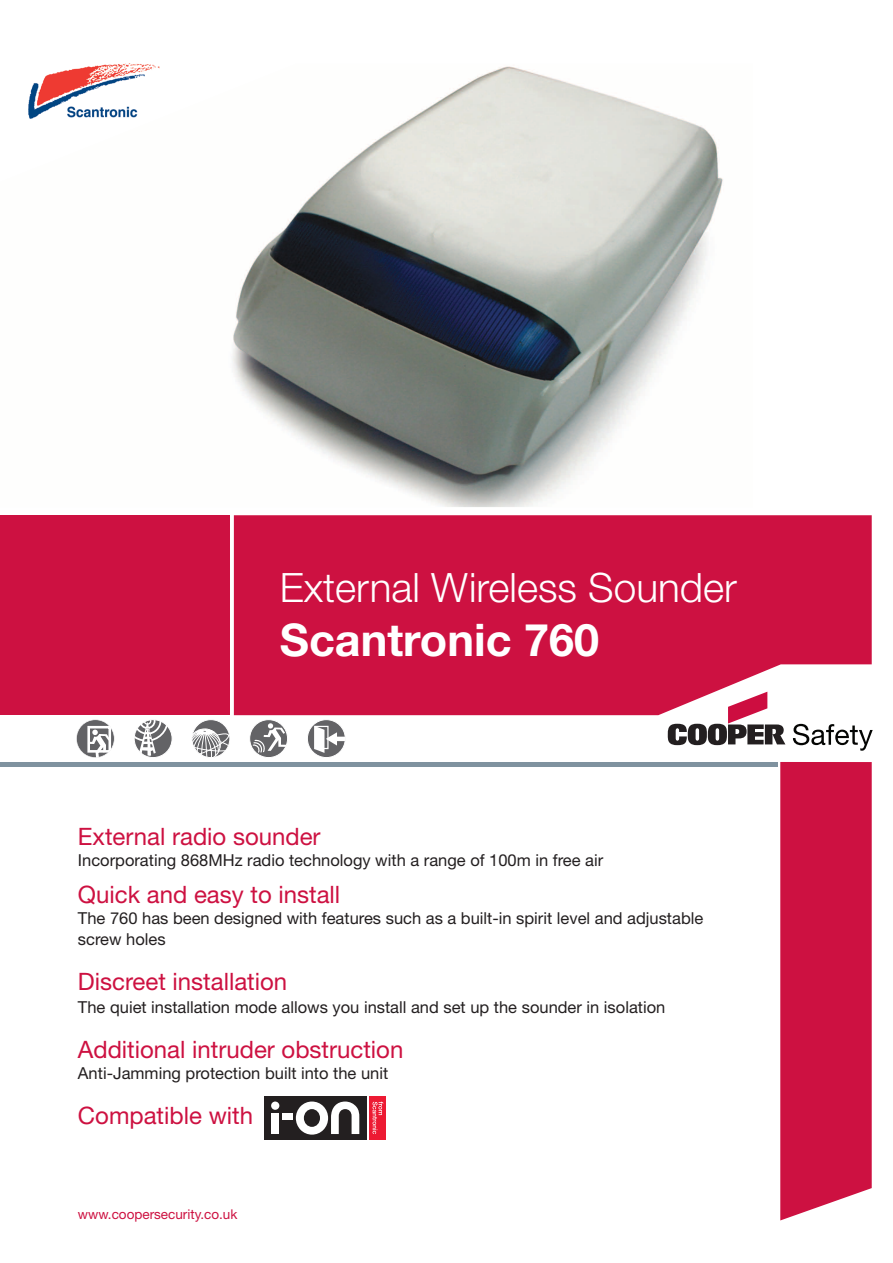
<style>
.page{position:relative;width:893px;height:1263px;background:#fff}
.page>*{position:absolute;margin:0;border:0;box-sizing:border-box;transform-origin:0 0}
.t1{font:700 45px "Helvetica Neue LT Pro";color:#fff}
.t2{font:300 40.5px "Helvetica Neue LT Pro";color:#fff}
.t3{font:24px "Helvetica Neue LT Pro";color:#cd1141}
.t4{font:16.5px/21px "Helvetica Neue LT Pro";color:#231f20}
.t5{font:13.5px "Helvetica Neue LT Pro";color:#cd1141}
</style>
<div class="page">
<svg style="left:668px;top:715px;width:117px;height:30px"></svg>
<svg style="left:793px;top:724px;width:80px;height:27px"></svg>
<div style="left:234px;top:515px;width:638px;height:200px;background:#cd1141"></div>
<div style="left:0;top:515px;width:230px;height:200px;background:#cd1141"></div>
<svg style="left:76px;top:719px;width:38px;height:39px"></svg>
<div style="left:76px;top:719px;width:39px;height:39px;border:1px solid #fff;border-radius:50%"></div>
<div style="left:87px;top:726px;width:24px;height:27px;border:3px solid #fff"></div>
<svg style="left:88px;top:730px;width:22px;height:28px"></svg>
<svg style="left:134px;top:720px;width:38px;height:37px"></svg>
<div style="left:134px;top:719px;width:38px;height:39px;border:1px solid #fff;border-radius:50%"></div>
<img style="left:28px;top:64px;width:695px;height:443px">
<svg style="left:134px;top:719px;width:35px;height:37px"></svg>
<div style="left:192px;top:720px;width:38px;height:37px;background:#636366;border-radius:50%"></div>
<svg style="left:194px;top:728px;width:34px;height:28px"></svg>
<div style="left:192px;top:719px;width:38px;height:39px;border:1px solid #fff;border-radius:50%"></div>
<svg style="left:250px;top:720px;width:38px;height:37px"></svg>
<div style="left:249px;top:719px;width:39px;height:39px;border:1px solid #fff;border-radius:50%"></div>
<svg style="left:252px;top:723px;width:35px;height:31px"></svg>
<svg style="left:307px;top:720px;width:38px;height:37px"></svg>
<div style="left:307px;top:719px;width:39px;height:39px;border:1px solid #fff;border-radius:50%"></div>
<svg style="left:314px;top:726px;width:31px;height:27px"></svg>
<div style="left:780px;top:762px;width:92px;height:458px;background:#cd1141"></div>
<hr style="left:0;top:762px;width:777px;height:4px;background:#7f929f">
<div style="left:264px;top:1096px;width:102px;height:43px;background:#231f20"></div>
<div style="left:369px;top:1096px;width:17px;height:43px;background:#ed1a33"></div>
<svg style="left:373px;top:1101px;width:10px;height:33px"></svg>
<div style="left:271px;top:1101px;width:8px;height:9px;background:#fff;border-radius:50%"></div>
<div style="left:271px;top:1113px;width:8px;height:21px;background:#fff"></div>
<div style="left:282px;top:1113px;width:11px;height:7px;background:#fff"></div>
<svg style="left:296px;top:1101px;width:63px;height:33px"></svg>
<p class="t2" style="left:280px;top:563px;width:459px">External Wireless Sounder</p>
<p class="t1" style="left:280px;top:611px;width:321px">Scantronic 760</p>
<p class="t3" style="left:78px;top:822px;width:244px">External radio sounder</p>
<p class="t4" style="left:78px;top:849px;width:527px">Incorporating 868MHz radio technology with a range of 100m in free air</p>
<p class="t3" style="left:78px;top:880px;width:264px">Quick and easy to install</p>
<p class="t4" style="left:78px;top:907px;width:627px">The 760 has been designed with features such as a built-in spirit level and adjustable screw holes</p>
<p class="t3" style="left:78px;top:967px;width:211px">Discreet installation</p>
<p class="t4" style="left:78px;top:996px;width:589px">The quiet installation mode allows you install and set up the sounder in isolation</p>
<p class="t3" style="left:78px;top:1034px;width:327px">Additional intruder obstruction</p>
<p class="t4" style="left:78px;top:1062px;width:312px">Anti-Jamming protection built into the unit</p>
<p class="t3" style="left:78px;top:1100px;width:177px">Compatible with</p>
<p class="t5" style="left:78px;top:1206px;width:161px">www.coopersecurity.co.uk</p>
</div>
